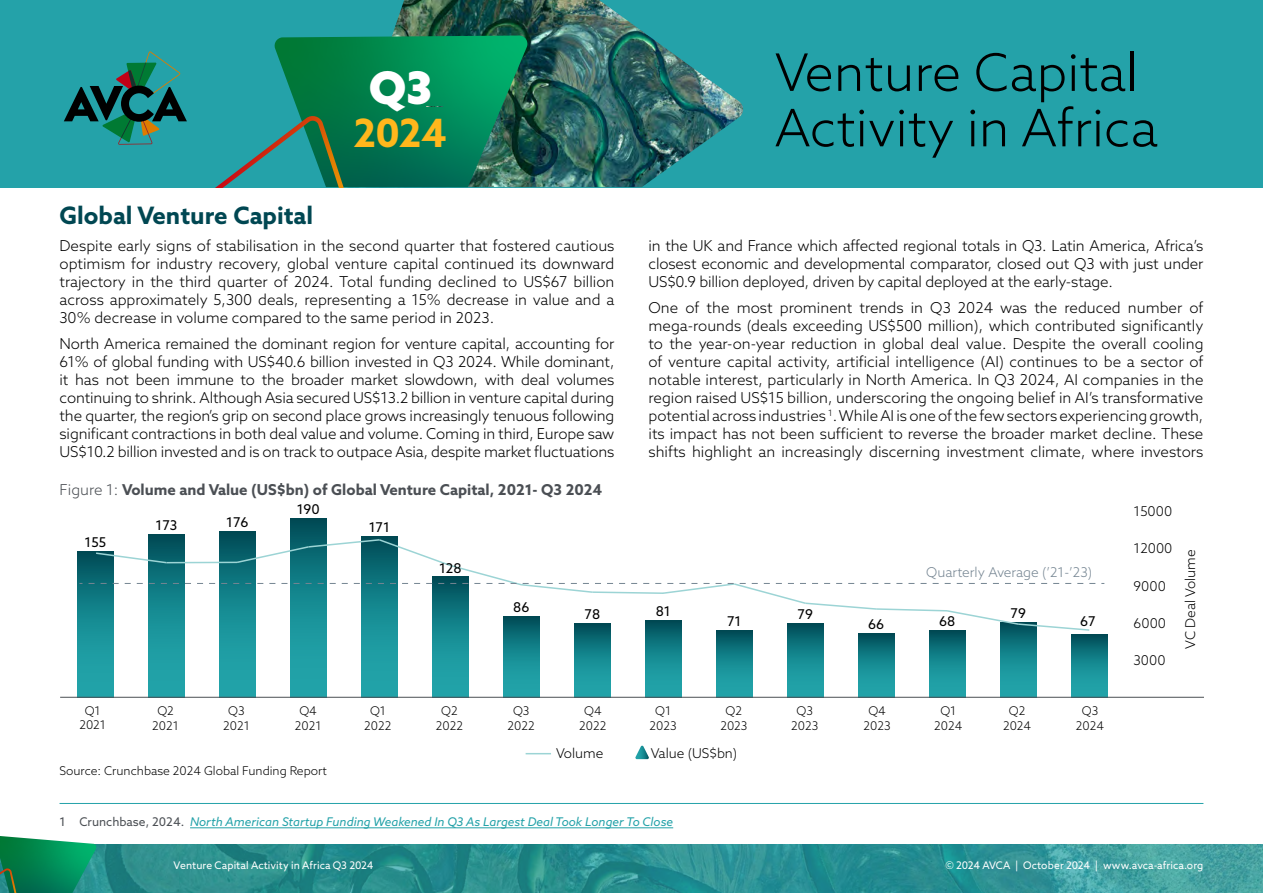
<style>
.page{position:relative;width:1263px;height:893px;background:#fff}
.page>*{position:absolute;margin:0;border:0;box-sizing:border-box;transform-origin:0 0}
.t1{font:300 51.75px/55.5px "Azo Sans";color:#000}
.t2{font:900 45px "Azo Sans";color:#fff}
.t3{font:700 39px "Azo Sans";color:#ffb71c}
.Body_Copy{font:700 24px "Azo Sans";color:#004752}
.Body_Copy-2{font:300 15px/18px "Azo Sans";letter-spacing:-.01em;color:#000;text-align:justify}
.Figure_Title{font:700 15px "Azo Sans";color:#4b4f54}
.t4{font:300 13.5px "Azo Sans";color:#000}
.t5{font:13.5px "Azo Sans";color:#000}
.t6{font:300 13.5px "Azo Sans";color:#758592}
.Body_copy{font:300 12px/14.4px "Azo Sans";color:#000;text-align:center}
.Footnotes{font:italic 12px "Azo Sans";color:#24a2a9}
.t7{font:10.5px "Azo Sans";letter-spacing:.005em;color:#fff}
.s1{font-weight:300}
.s2{font-style:normal;color:#4b4f54}
</style>
<div class="page">
<hr style="left:60px;top:803px;width:1143px;height:1px;background:#24a2a9">
<hr style="left:190px;top:827px;width:483px;height:1px;background:#24a2a9">
<div style="left:0;top:0;width:1263px;height:187px;background:#24a2a9"></div>
<img style="left:392px;top:0;width:351px;height:187px">
<svg style="left:216px;top:35px;width:313px;height:152px"></svg>
<svg style="left:64px;top:51px;width:123px;height:94px"></svg>
<svg style="left:635px;top:746px;width:14px;height:13px"></svg>
<svg style="left:526px;top:753px;width:25px;height:1px"></svg>
<svg style="left:1071px;top:635px;width:36px;height:62px"></svg>
<svg style="left:1000px;top:632px;width:36px;height:65px"></svg>
<svg style="left:929px;top:632px;width:36px;height:65px"></svg>
<div style="left:858px;top:634px;width:36px;height:63px;background:linear-gradient(to bottom,#035863,#27b3b8)"></div>
<svg style="left:787px;top:632px;width:36px;height:65px"></svg>
<svg style="left:716px;top:632px;width:36px;height:65px"></svg>
<svg style="left:646px;top:632px;width:35px;height:65px"></svg>
<svg style="left:575px;top:632px;width:35px;height:65px"></svg>
<svg style="left:504px;top:632px;width:35px;height:65px"></svg>
<svg style="left:433px;top:632px;width:35px;height:65px"></svg>
<div style="left:362px;top:536px;width:35px;height:161px;background:#20a0a6"></div>
<svg style="left:291px;top:519px;width:35px;height:178px"></svg>
<svg style="left:220px;top:532px;width:35px;height:165px"></svg>
<div style="left:149px;top:535px;width:35px;height:162px;background:#209fa5"></div>
<svg style="left:78px;top:551px;width:35px;height:146px"></svg>
<hr style="left:60px;top:697px;width:1143px;height:1px;background:#4b4f54">
<svg style="left:89px;top:538px;width:1015px;height:94px"></svg>
<img style="left:97px;top:844px;width:1166px;height:49px">
<svg style="left:0;top:836px;width:97px;height:57px"></svg>
<p class="Body_Copy" style="left:60px;top:200px;width:255px">Global Venture Capital</p>
<p class="t2" style="left:369px;top:57px;width:65px">Q3</p>
<p class="t3" style="left:353px;top:107px;width:95px">2024</p>
<p class="Body_Copy-2" style="left:60px;top:236px;width:556px">Despite early signs of stabilisation in the second quarter that fostered cautious optimism for industry recovery, global venture capital continued its downward trajectory in the third quarter of 2024. Total funding declined to US$67 billion across approximately 5,300 deals, representing a 15% decrease in value and a 30% decrease in volume compared to the same period in 2023.</p>
<p class="Body_Copy-2" style="left:60px;top:335px;width:556px">North America remained the dominant region for venture capital, accounting for 61% of global funding with US$40.6 billion invested in Q3 2024. While dominant, it has not been immune to the broader market slowdown, with deal volumes continuing to shrink. Although Asia secured US$13.2 billion in venture capital during the quarter, the region’s grip on second place grows increasingly tenuous following significant contractions in both deal value and volume. Coming in third, Europe saw US$10.2 billion invested and is on track to outpace Asia, despite market fluctuations</p>
<p class="Figure_Title" style="left:60px;top:480px;width:544px"><span class="s1">Figure 1:</span> Volume and Value (US$bn) of Global Venture Capital, 2021- Q3 2024</p>
<p class="t5" style="left:156px;top:517px;width:23px">173</p>
<p class="t5" style="left:226px;top:514px;width:24px">176</p>
<p class="t5" style="left:297px;top:501px;width:25px">190</p>
<p class="t5" style="left:369px;top:518px;width:23px">171</p>
<p class="t1" style="left:775px;top:44px;width:385px">Venture Capital<br>Activity in Africa</p>
<p class="Body_Copy-2" style="left:648px;top:236px;width:556px">in the UK and France which affected regional totals in Q3. Latin America, Africa’s closest economic and developmental comparator, closed out Q3 with just under US$0.9 billion deployed, driven by capital deployed at the early-stage.</p>
<p class="Body_Copy-2" style="left:648px;top:299px;width:556px">One of the most prominent trends in Q3 2024 was the reduced number of mega-rounds (deals exceeding US$500 million), which contributed significantly to the year-on-year reduction in global deal value. Despite the overall cooling of venture capital activity, artificial intelligence (AI) continues to be a sector of notable interest, particularly in North America. In Q3 2024, AI companies in the region raised US$15 billion, underscoring the ongoing belief in AI’s transformative potential across industries <sup>1</sup>. While AI is one of the few sectors experiencing growth, its impact has not been sufficient to reverse the broader market decline. These shifts highlight an increasingly discerning investment climate, where investors</p>
<p class="t4" style="left:1134px;top:502px;width:40px">15000</p>
<p class="t5" style="left:84px;top:533px;width:23px">155</p>
<p class="t5" style="left:439px;top:559px;width:24px">128</p>
<p class="t5" style="left:513px;top:598px;width:18px">86</p>
<p class="t5" style="left:584px;top:605px;width:17px">78</p>
<p class="t5" style="left:656px;top:603px;width:17px">81</p>
<p class="t5" style="left:798px;top:605px;width:17px">79</p>
<p class="t5" style="left:727px;top:612px;width:16px">71</p>
<p class="t5" style="left:868px;top:616px;width:18px">66</p>
<p class="t6" style="left:926px;top:563px;width:167px">Quarterly Average (’21-’23)</p>
<p class="t5" style="left:1010px;top:605px;width:17px">79</p>
<p class="t5" style="left:939px;top:612px;width:18px">68</p>
<p class="t5" style="left:1080px;top:613px;width:17px">67</p>
<p class="Body_copy" style="left:79px;top:703px;width:28px">Q1<br>2021</p>
<p class="Body_copy" style="left:152px;top:704px;width:28px">Q2<br>2021</p>
<p class="Body_copy" style="left:223px;top:704px;width:28px">Q3<br>2021</p>
<p class="Body_copy" style="left:295px;top:704px;width:28px">Q4<br>2021</p>
<p class="Body_copy" style="left:364px;top:704px;width:29px">Q1<br>2022</p>
<p class="Body_copy" style="left:436px;top:704px;width:29px">Q2<br>2022</p>
<p class="Body_copy" style="left:508px;top:704px;width:29px">Q3<br>2022</p>
<p class="Body_copy" style="left:579px;top:704px;width:29px">Q4<br>2022</p>
<p class="Body_copy" style="left:649px;top:704px;width:29px">Q1<br>2023</p>
<p class="Body_copy" style="left:863px;top:704px;width:29px">Q4<br>2023</p>
<p class="Body_copy" style="left:934px;top:704px;width:30px">Q1<br>2024</p>
<p class="Body_copy" style="left:1003px;top:704px;width:30px">Q2<br>2024</p>
<p class="Body_copy" style="left:1076px;top:704px;width:30px">Q3<br>2024</p>
<p class="Body_copy" style="left:720px;top:704px;width:29px">Q2<br>2023</p>
<p class="Body_copy" style="left:791px;top:704px;width:29px">Q3<br>2023</p>
<p class="Body_copy" style="left:60px;top:763px;width:269px">Source: Crunchbase 2024 Global Funding Report</p>
<p class="t4" style="left:556px;top:744px;width:49px">Volume</p>
<p class="t4" style="left:651px;top:744px;width:88px">Value (US$bn)</p>
<p class="Footnotes" style="left:60px;top:814px;width:615px"><span class="s2">1 Crunchbase, 2024.</span> North American Startup Funding Weakened In Q3 As Largest Deal Took Longer To Close</p>
<p class="t4" style="left:1134px;top:540px;width:40px">12000</p>
<p class="t4" style="left:1134px;top:577px;width:34px">9000</p>
<p class="t4" style="left:1134px;top:614px;width:34px">6000</p>
<p class="t4" style="left:1134px;top:651px;width:33px">3000</p>
<p class="t4" style="left:1181px;top:648px;width:101px;rotate:-90deg">VC Deal Volume</p>
<p class="t7" style="left:174px;top:859px;width:201px">Venture Capital Activity in Africa Q3 2024</p>
<p class="t7" style="left:945px;top:859px;width:260px">© 2024 AVCA | October 2024 | www.avca-africa.org</p>
</div>
